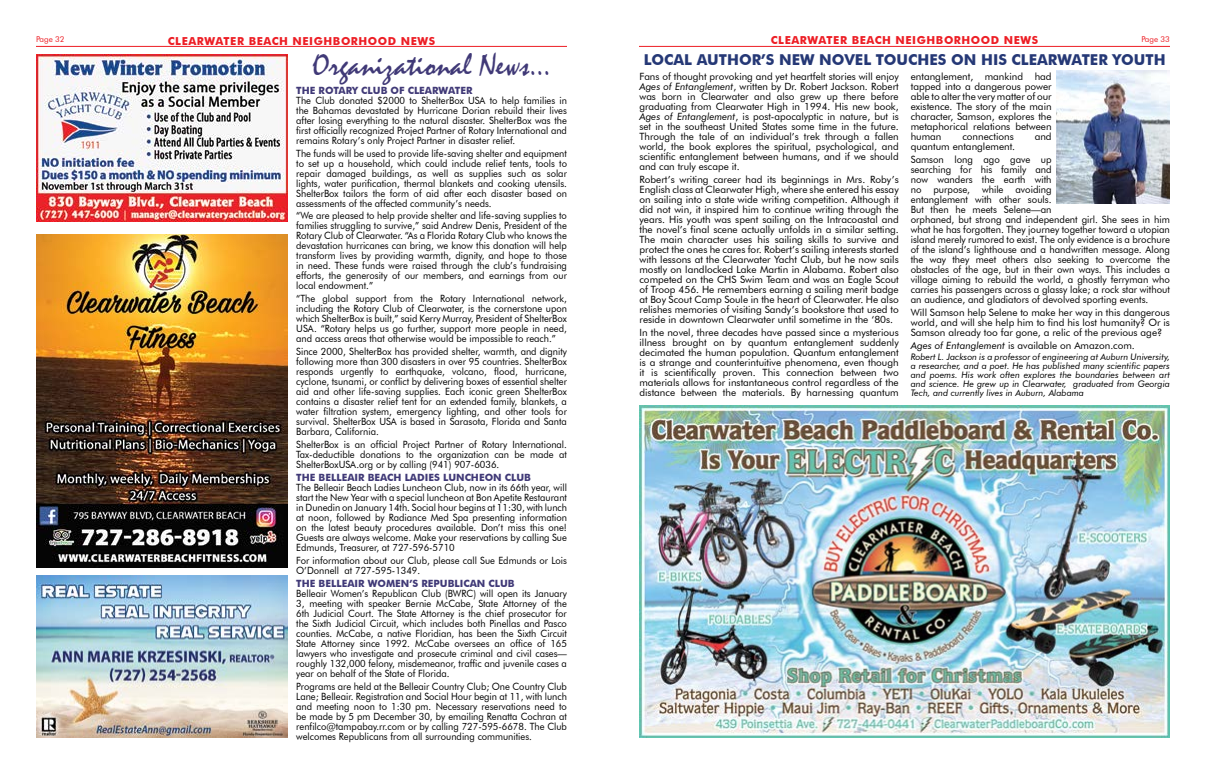
<style>
.page{position:relative;width:1206px;height:774px;background:#fff}
.page>*{position:absolute;margin:0;border:0;box-sizing:border-box;transform-origin:0 0}
.t1{font:32px "Mistral";color:#403977}
.t2{font:700 15px "Futura BT";color:#253876}
.t3{font:700 11px "Futura BT";letter-spacing:.05em;color:#ed1d24}
.t4{font:10px/10px "Futura BT";color:#000;text-align:justify;scale:.94 1}
.t5{font:10px/10px "Futura BT";color:#000;text-align:justify}
.t6{font:10px/10px "Futura BT";color:#000;scale:.96 1}
.t7{font:700 10px "Futura BT";color:#403977}
.t8{font:italic 9px/9px "Futura BT";color:#000;text-align:justify}
.t9{font:8px "Futura BT";color:#ed1d24}
.s1{font-style:italic}
</style>
<div class="page">
<hr style="left:36px;top:46px;width:531px;height:1px;background:#ed1d24">
<hr style="left:639px;top:46px;width:531px;height:1px;background:#ed1d24">
<img style="left:640px;top:406px;width:529px;height:331px">
<img style="left:36px;top:54px;width:252px;height:167px">
<img style="left:36px;top:576px;width:252px;height:162px">
<img style="left:1056px;top:70px;width:113px;height:133px">
<img style="left:36px;top:234px;width:252px;height:333px">
<p class="t9" style="left:36px;top:34px;width:30px">Page 32</p>
<p class="t3" style="left:168px;top:34px;width:269px">CLEARWATER BEACH NEIGHBORHOOD NEWS</p>
<p class="t3" style="left:771px;top:34px;width:269px">CLEARWATER BEACH NEIGHBORHOOD NEWS</p>
<p class="t9" style="left:1141px;top:34px;width:30px">Page 33</p>
<h2 class="t2" style="left:644px;top:51px;width:523px">LOCAL AUTHOR’S NEW NOVEL TOUCHES ON HIS CLEARWATER YOUTH</h2>
<p class="t5" style="left:640px;top:71px;width:261px">Fans of thought provoking and yet heartfelt stories will enjoy <span class="s1">Ages of Entanglement</span>, written by Dr. Robert Jackson. Robert was born in Clearwater and also grew up there before graduating from Clearwater High in 1994. His new book, <span class="s1">Ages of Entanglement</span>, is post-apocalyptic in nature, but is set in the southeast United States some time in the future.<br>Through the tale of an individual’s trek through a fallen world, the book explores the spiritual, psychological, and scientific entanglement between humans, and if we should and can truly escape it.</p>
<p class="t5" style="left:640px;top:174px;width:261px">Robert’s writing career had its beginnings in Mrs. Roby’s English class at Clearwater High, where she entered his essay on sailing into a state wide writing competition. Although it did not win, it inspired him to continue writing through the years. His youth was spent sailing on the Intracoastal and the novel’s final scene actually unfolds in a similar setting.<br>The main character uses his sailing skills to survive and protect the ones he cares for. Robert’s sailing interests started with lessons at the Clearwater Yacht Club, but he now sails mostly on landlocked Lake Martin in Alabama. Robert also competed on the CHS Swim Team and was an Eagle Scout of Troop 456. He remembers earning a sailing merit badge at Boy Scout Camp Soule in the heart of Clearwater. He also relishes memories of visiting Sandy’s bookstore that used to reside in downtown Clearwater until sometime in the ‘80s.</p>
<p class="t5" style="left:640px;top:327px;width:261px">In the novel, three decades have passed since a mysterious illness brought on by quantum entanglement suddenly decimated the human population. Quantum entanglement is a strange and counterintuitive phenomena, even though it is scientifically proven. This connection between two materials allows for instantaneous control regardless of the distance between the materials. By harnessing quantum</p>
<h1 class="t1" style="left:312px;top:46px;width:240px">Organizational News...</h1>
<p class="t7" style="left:296px;top:84px;width:178px">THE ROTARY CLUB OF CLEARWATER</p>
<p class="t4" style="left:296px;top:95px;width:290px">The Club donated $2000 to ShelterBox USA to help families in the Bahamas devastated by Hurricane Dorian rebuild their lives after losing everything to the natural disaster. ShelterBox was the first officially recognized Project Partner of Rotary International and remains Rotary’s only Project Partner in disaster relief.</p>
<p class="t4" style="left:296px;top:148px;width:290px">The funds will be used to provide life-saving shelter and equipment to set up a household, which could include relief tents, tools to repair damaged buildings, as well as supplies such as solar lights, water purification, thermal blankets and cooking utensils.<br>ShelterBox tailors the form of aid after each disaster based on assessments of the affected community’s needs.</p>
<p class="t4" style="left:296px;top:211px;width:290px">“We are pleased to help provide shelter and life-saving supplies to families struggling to survive,” said Andrew Denis, President of the Rotary Club of Clearwater. “As a Florida Rotary Club who knows the devastation hurricanes can bring, we know this donation will help transform lives by providing warmth, dignity, and hope to those in need. These funds were raised through the club’s fundraising efforts, the generosity of our members, and earnings from our local endowment.”</p>
<p class="t4" style="left:296px;top:294px;width:290px">“The global support from the Rotary International network, including the Rotary Club of Clearwater, is the cornerstone upon which ShelterBox is built,” said Kerry Murray, President of ShelterBox USA. “Rotary helps us go further, support more people in need, and access areas that otherwise would be impossible to reach.”</p>
<p class="t4" style="left:296px;top:347px;width:290px">Since 2000, ShelterBox has provided shelter, warmth, and dignity following more than 300 disasters in over 95 countries. ShelterBox responds urgently to earthquake, volcano, flood, hurricane, cyclone, tsunami, or conflict by delivering boxes of essential shelter aid and other life-saving supplies. Each iconic green ShelterBox contains a disaster relief tent for an extended family, blankets, a water filtration system, emergency lighting, and other tools for survival. ShelterBox USA is based in Sarasota, Florida and Santa Barbara, California.</p>
<p class="t4" style="left:296px;top:439px;width:290px">ShelterBox is an official Project Partner of Rotary International.<br>Tax-deductible donations to the organization can be made at ShelterBoxUSA.org or by calling (941) 907-6036.</p>
<p class="t7" style="left:296px;top:471px;width:236px">THE BELLEAIR BEACH LADIES LUNCHEON CLUB</p>
<p class="t4" style="left:296px;top:482px;width:290px">The Belleair Beach Ladies Luncheon Club, now in its 66th year, will start the New Year with a special luncheon at Bon Apetite Restaurant in Dunedin on January 14th. Social hour begins at 11:30, with lunch at noon, followed by Radiance Med Spa presenting information on the latest beauty procedures available. Don’t miss this one!<br>Guests are always welcome. Make your reservations by calling Sue Edmunds, Treasurer, at 727-596-5710</p>
<p class="t4" style="left:296px;top:555px;width:290px">For information about our Club, please call Sue Edmunds or Lois<br>O’Donnell at 727-595-1349.</p>
<p class="t7" style="left:296px;top:577px;width:220px">THE BELLEAIR WOMEN’S REPUBLICAN CLUB</p>
<p class="t4" style="left:296px;top:588px;width:290px">Belleair Women’s Republican Club (BWRC) will open its January 3, meeting with speaker Bernie McCabe, State Attorney of the 6th Judicial Court. The State Attorney is the chief prosecutor for the Sixth Judicial Circuit, which includes both Pinellas and Pasco counties. McCabe, a native Floridian, has been the Sixth Circuit State Attorney since 1992. McCabe oversees an office of 165 lawyers who investigate and prosecute criminal and civil cases— roughly 132,000 felony, misdemeanor, traffic and juvenile cases a year on behalf of the State of Florida.</p>
<p class="t4" style="left:296px;top:681px;width:290px">Programs are held at the Belleair Country Club; One Country Club Lane; Belleair. Registration and Social Hour begin at 11, with lunch and meeting noon to 1:30 pm. Necessary reservations need to be made by 5 pm December 30, by emailing Renatta Cochran at renfilco@tampabay.rr.com or by calling 727-595-6678. The Club welcomes Republicans from all surrounding communities.</p>
<p class="t5" style="left:911px;top:71px;width:142px">entanglement, mankind had tapped into a dangerous power able to alter the very matter of our existence. The story of the main character, Samson, explores the metaphorical relations between human</p>
<p class="t5" style="left:962px;top:131px;width:53px">connections</p>
<p class="t5" style="left:1035px;top:131px;width:18px">and</p>
<p class="t5" style="left:911px;top:140px;width:142px;line-height:12.9px">quantum entanglement.<br>Samson long ago gave up</p>
<p class="t6" style="left:911px;top:164px;width:272px">searching for his family and<br>now wanders the earth with<br>no purpose, while avoiding<br>entanglement with other souls.<br>But then he meets Selene—an<br>orphaned, but strong and independent girl. She sees in him what he has forgotten. They journey together toward a utopian island merely rumored to exist. The only evidence is a brochure of the island’s lighthouse and a handwritten message. Along the way they meet others also seeking to overcome the obstacles of the age, but in their own ways. This includes a village aiming to rebuild the world, a ghostly ferryman who carries his passengers across a glassy lake; a rock star without an audience, and gladiators of devolved sporting events.</p>
<p class="t5" style="left:911px;top:307px;width:261px">Will Samson help Selene to make her way in this dangerous world, and will she help him to find his lost humanity? Or is Samson already too far gone, a relic of the previous age?</p>
<p class="t5" style="left:911px;top:340px;width:226px"><span class="s1">Ages of Entanglement</span> is available on Amazon.com.</p>
<p class="t8" style="left:911px;top:353px;width:261px">Robert L. Jackson is a professor of engineering at Auburn University, a researcher, and a poet. He has published many scientific papers and poems. His work often explores the boundaries between art and science. He grew up in Clearwater, graduated from Georgia Tech, and currently lives in Auburn, Alabama</p>
</div>
